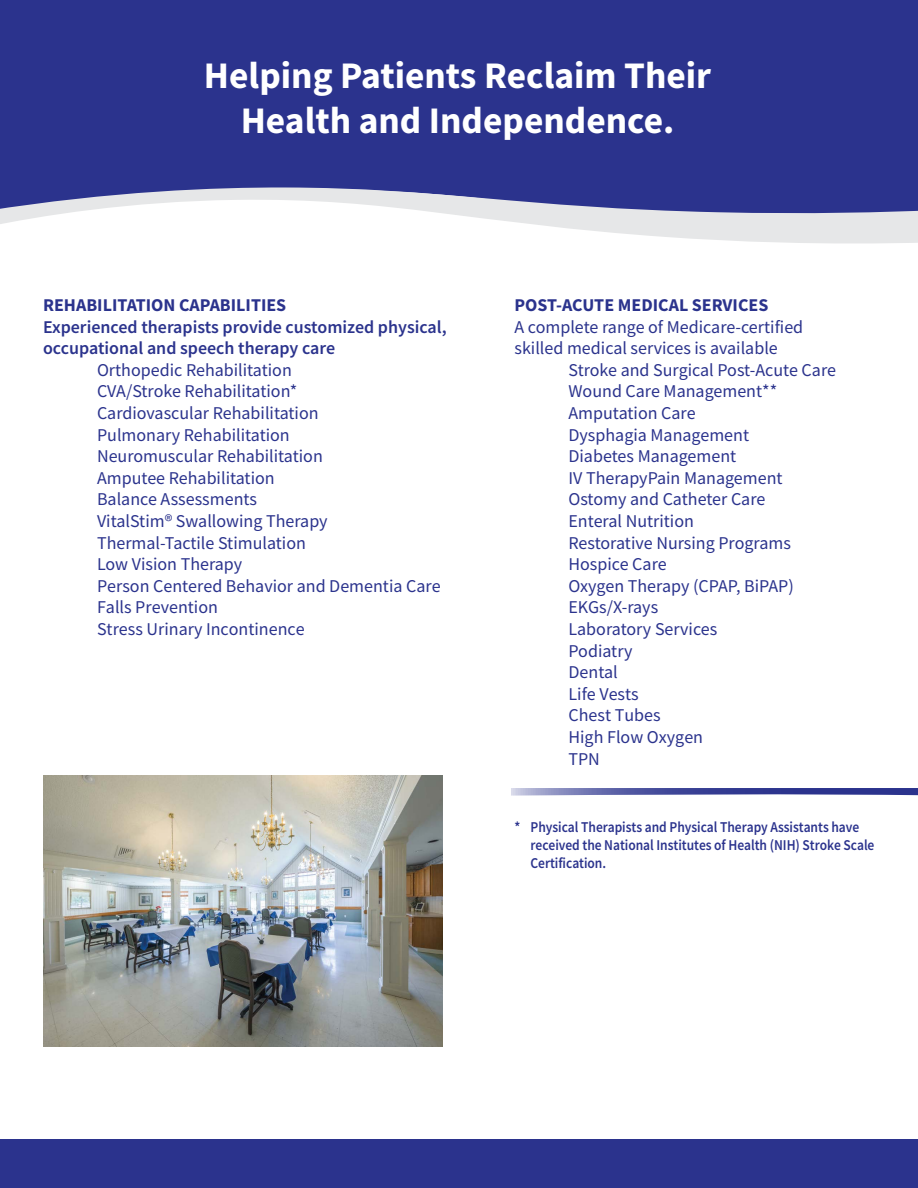
<style>
.page{position:relative;width:918px;height:1188px;background:#fff}
.page>*{position:absolute;margin:0;border:0;box-sizing:border-box;transform-origin:0 0}
.t1{font:700 37.5px/45px "Source Sans Pro";color:#fff;text-align:center}
.t2{font:18px/21.6px "Source Sans Pro";color:#2b338d}
.t3{font:600 18px/21.6px "Source Sans Pro";color:#2b338d}
.t4{font:700 18px "Source Sans Pro";color:#2b338d}
.t5{font:600 15px/18px "Source Sans Pro";letter-spacing:-.005em;color:#2b338d;scale:.9 1}
</style>
<div class="page">
<img style="left:44px;top:775px;width:398px;height:271px">
<div style="left:0;top:0;width:918px;height:187px;background:#2b338d"></div>
<div style="left:0;top:1139px;width:918px;height:49px;background:#2b338d"></div>
<svg style="left:511px;top:788px;width:407px;height:8px;background:#686dad"></svg>
<svg style="left:0;top:187px;width:918px;height:57px"></svg>
<h1 class="t1" style="left:204px;top:53px;width:509px">Helping Patients Reclaim Their<br>Health and Independence.</h1>
<p class="t4" style="left:43px;top:293px;width:245px">REHABILITATION CAPABILITIES</p>
<p class="t3" style="left:43px;top:316px;width:405px">Experienced therapists provide customized physical, occupational and speech therapy care</p>
<p class="t2" style="left:97px;top:359px;width:345px">Orthopedic Rehabilitation<br>CVA/Stroke Rehabilitation*<br>Cardiovascular Rehabilitation<br>Pulmonary Rehabilitation<br>Neuromuscular Rehabilitation<br>Amputee Rehabilitation<br>Balance Assessments<br>VitalStim® Swallowing Therapy<br>Thermal-Tactile Stimulation<br>Low Vision Therapy<br>Person Centered Behavior and Dementia Care<br>Falls Prevention<br>Stress Urinary Incontinence</p>
<p class="t4" style="left:514px;top:293px;width:255px">POST-ACUTE MEDICAL SERVICES</p>
<p class="t2" style="left:514px;top:316px;width:290px">A complete range of Medicare-certified skilled medical services is available</p>
<p class="t2" style="left:568px;top:359px;width:269px">Stroke and Surgical Post-Acute Care<br>Wound Care Management**<br>Amputation Care<br>Dysphagia Management<br>Diabetes Management<br>IV TherapyPain Management<br>Ostomy and Catheter Care<br>Enteral Nutrition<br>Restorative Nursing Programs<br>Hospice Care<br>Oxygen Therapy (CPAP, BiPAP)<br>EKGs/X-rays<br>Laboratory Services<br>Podiatry<br>Dental<br>Life Vests<br>Chest Tubes<br>High Flow Oxygen<br>TPN</p>
<p class="t5" style="left:531px;top:818px;width:384px;text-indent:-16px">* Physical Therapists and Physical Therapy Assistants have received the National Institutes of Health (NIH) Stroke Scale<br>Certification.</p>
</div>
